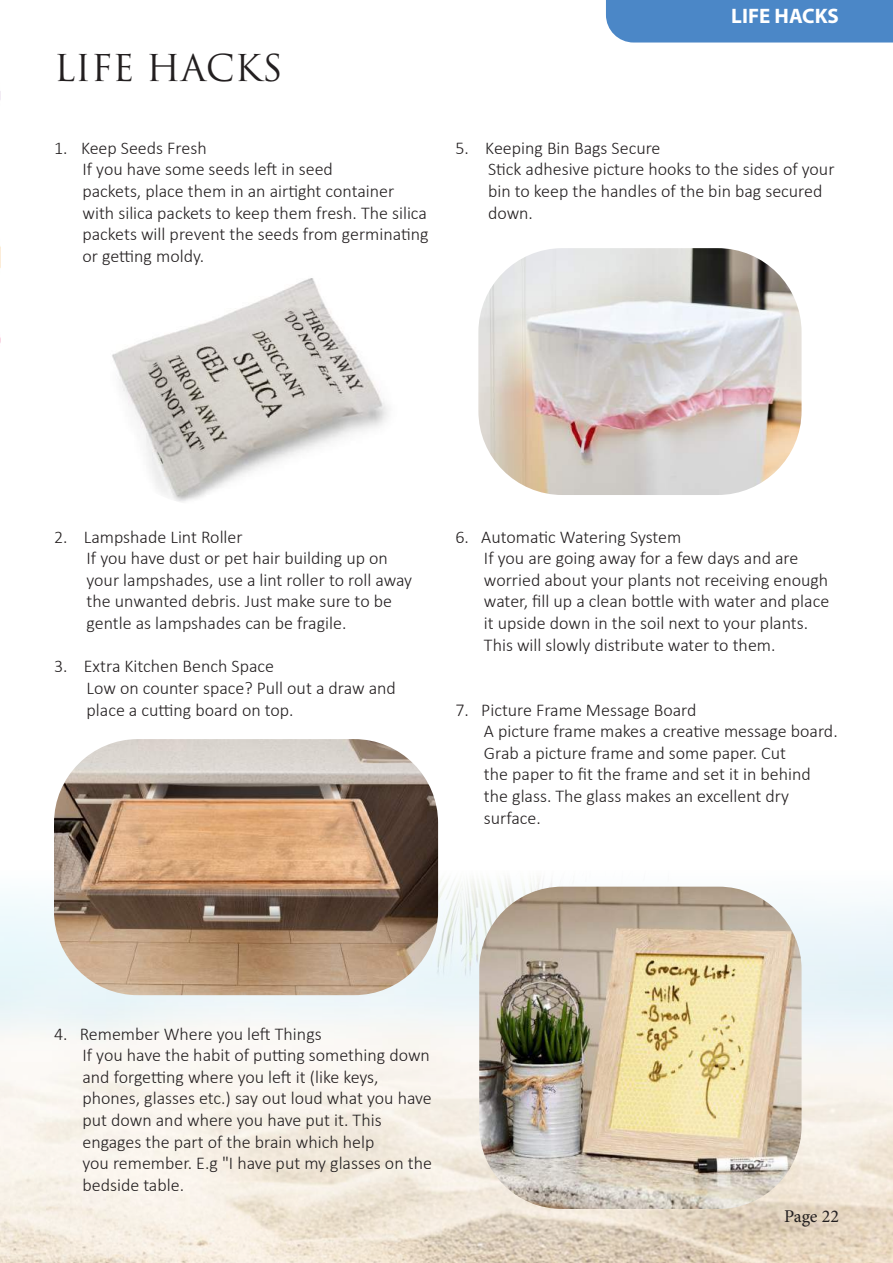
<style>
.page{position:relative;width:893px;height:1263px;background:#fff}
.page>*{position:absolute;margin:0;border:0;box-sizing:border-box;transform-origin:0 0}
.t1{font:36px "Trajan Pro";color:#231f20}
.t2{font:700 21px "Myriad Pro";color:#fff}
.t3{font:300 18px/21.6px "Calibri";color:#231f20}
.t4{font:18px "Minion Pro";letter-spacing:-.005em;color:#231f20}
</style>
<div class="page">
<img style="left:0;top:871px;width:893px;height:392px">
<div style="left:606px;top:0;width:287px;height:43px;background:#4b87c7"></div>
<img style="left:0;top:91px;width:1px;height:252px">
<img style="left:92px;top:272px;width:308px;height:234px;border-radius:117px">
<img style="left:54px;top:739px;width:384px;height:256px">
<img style="left:478px;top:248px;width:323px;height:247px">
<img style="left:479px;top:887px;width:322px;height:322px">
<h1 class="t1" style="left:54px;top:45px;width:230px">LIFE HACKS</h1>
<p class="t3" style="left:82px;top:137px;width:348px;text-indent:-28px">1. Keep Seeds Fresh<br>If you have some seeds left in seed<br>packets, place them in an airtight container with silica packets to keep them fresh. The silica packets will prevent the seeds from germinating or getting moldy.</p>
<p class="t2" style="left:731px;top:4px;width:109px">LIFE HACKS</p>
<p class="t3" style="left:488px;top:137px;width:348px;text-indent:-33px">5. Keeping Bin Bags Secure<br>Stick adhesive picture hooks to the sides of your bin to keep the handles of the bin bag secured down.</p>
<p class="t3" style="left:87px;top:526px;width:327px;text-indent:-33px">2. Lampshade Lint Roller<br>If you have dust or pet hair building up on your lampshades, use a lint roller to roll away the unwanted debris. Just make sure to be gentle as lampshades can be fragile.</p>
<p class="t3" style="left:87px;top:655px;width:311px;text-indent:-33px">3. Extra Kitchen Bench Space<br>Low on counter space? Pull out a draw and place a cutting board on top.</p>
<p class="t3" style="left:484px;top:526px;width:347px;text-indent:-28px">6. Automatic Watering System<br>If you are going away for a few days and are worried about your plants not receiving enough water, fill up a clean bottle with water and place it upside down in the soil next to your plants.<br>This will slowly distribute water to them.</p>
<p class="t3" style="left:484px;top:698px;width:355px;text-indent:-28px">7. Picture Frame Message Board<br>A picture frame makes a creative message board.<br>Grab a picture frame and some paper. Cut<br>the paper to fit the frame and set it in behind the glass. The glass makes an excellent dry surface.</p>
<p class="t3" style="left:82px;top:1022px;width:351px;text-indent:-28px">4. Remember Where you left Things<br>If you have the habit of putting something down and forgetting where you left it (like keys, phones, glasses etc.) say out loud what you have put down and where you have put it. This engages the part of the brain which help<br>you remember. E.g "I have put my glasses on the bedside table.</p>
<p class="t4" style="left:784px;top:1204px;width:56px">Page 22</p>
</div>
